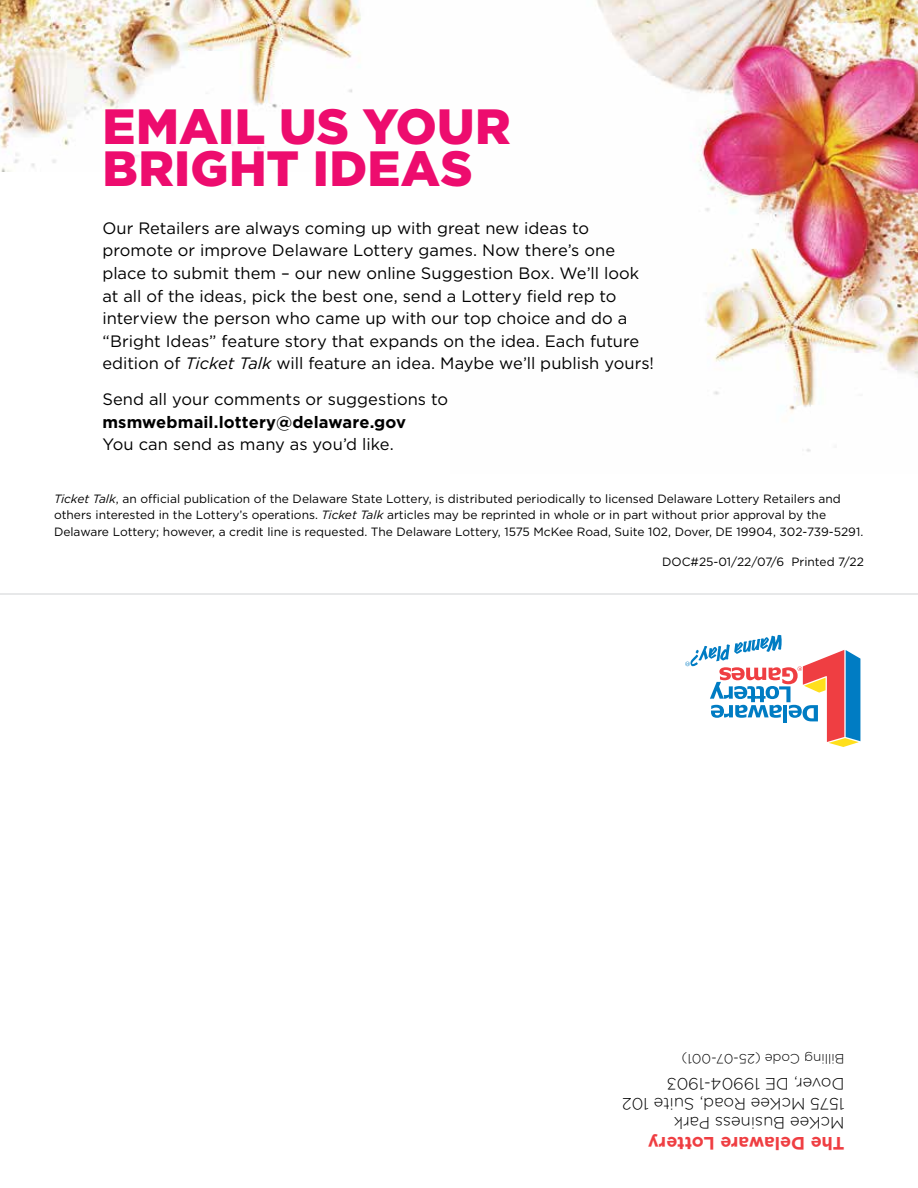
<style>
.page{position:relative;width:918px;height:1188px;background:#fff}
.page>*{position:absolute;margin:0;border:0;box-sizing:border-box;transform-origin:0 0}
.t1{font:900 49.5px/42px "Gotham";letter-spacing:.005em;color:#ed0c6e}
.t2{font:700 18px "Gotham";color:#ef3e42}
.t3{font:16.5px/22.5px "Gotham";color:#000}
.t4{font:300 16.5px/19.5px "Gotham";color:#000}
.t5{font:700 16.5px "Gotham";letter-spacing:.005em;color:#000}
.t6{font:300 13.5px "Gotham";color:#000}
.t7{font:12px/16.5px "Gotham";color:#000}
.s1{font-style:italic}
</style>
<div class="page">
<img style="left:0;top:0;width:361px;height:172px">
<img style="left:596px;top:0;width:322px;height:452px">
<svg style="left:685px;top:635px;width:175px;height:112px"></svg>
<hr style="left:0;top:594px;width:918px;height:1px;background:#d1d3d4">
<h1 class="t1" style="left:102px;top:105px;width:410px">EMAIL US YOUR<br>BRIGHT IDEAS</h1>
<p class="t3" style="left:102px;top:217px;width:553px">Our Retailers are always coming up with great new ideas to promote or improve Delaware Lottery games. Now there’s one place to submit them – our new online Suggestion Box. We’ll look at all of the ideas, pick the best one, send a Lottery field rep to interview the person who came up with our top choice and do a “Bright Ideas” feature story that expands on the idea. Each future edition of <span class="s1">Ticket Talk</span> will feature an idea. Maybe we’ll publish yours!</p>
<p class="t3" style="left:102px;top:388px;width:347px">Send all your comments or suggestions to</p>
<p class="t5" style="left:102px;top:412px;width:305px">msmwebmail.lottery@delaware.gov</p>
<p class="t3" style="left:102px;top:433px;width:293px">You can send as many as you’d like.</p>
<p class="t7" style="left:54px;top:490px;width:811px"><span class="s1">Ticket Talk</span>, an official publication of the Delaware State Lottery, is distributed periodically to licensed Delaware Lottery Retailers and others interested in the Lottery’s operations. <span class="s1">Ticket Talk</span> articles may be reprinted in whole or in part without prior approval by the<br>Delaware Lottery; however, a credit line is requested. The Delaware Lottery, 1575 McKee Road, Suite 102, Dover, DE 19904, 302-739-5291.</p>
<p class="t7" style="left:662px;top:553px;width:203px">DOC#25-01/22/07/6 Printed 7/22</p>
<p class="t6" style="left:845px;top:1066px;width:164px;rotate:-180deg">Billing Code (25-07-001)</p>
<p class="t4" style="left:845px;top:1133px;width:224px;rotate:-180deg">McKee Business Park<br>1575 McKee Road, Suite 102<br>Dover, DE 19904-1903</p>
<p class="t2" style="left:845px;top:1154px;width:198px;rotate:-180deg">The Delaware Lottery</p>
</div>
